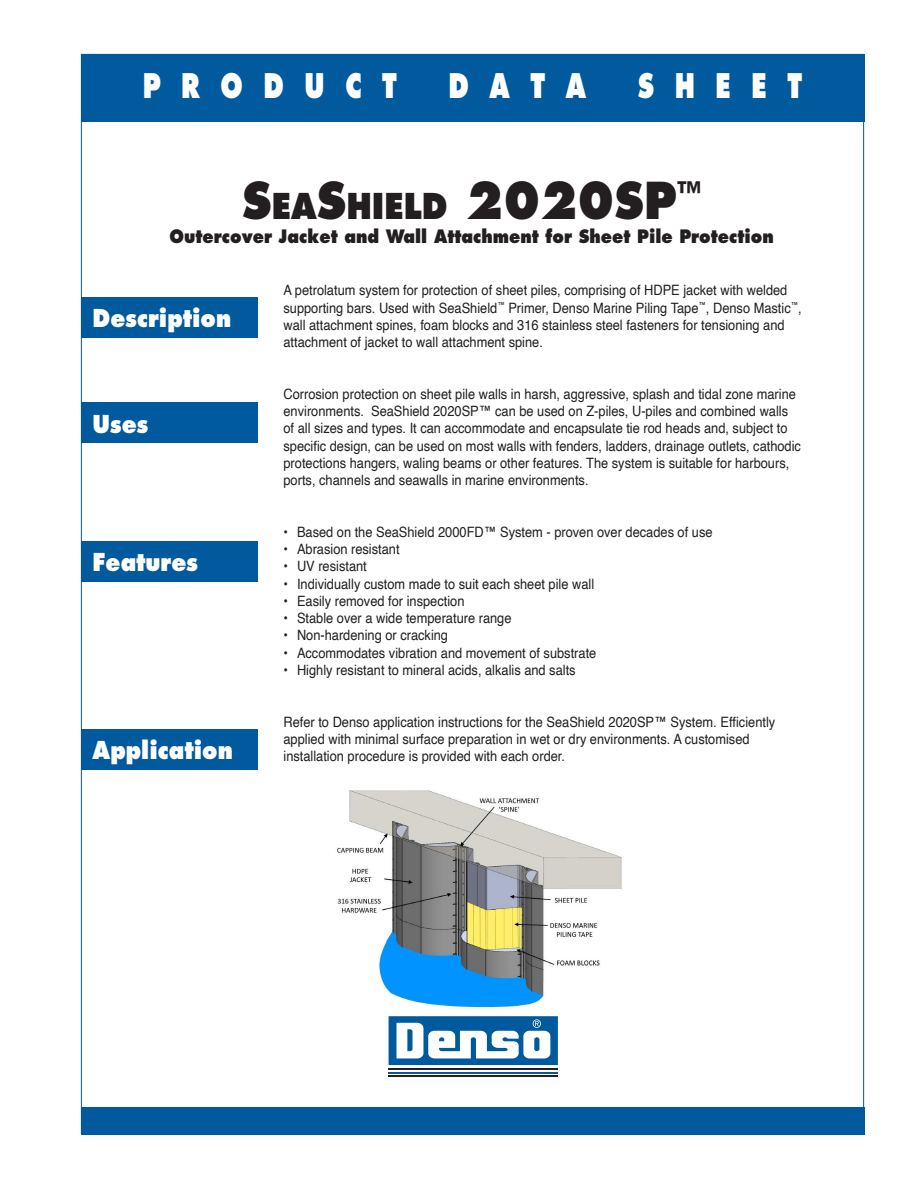
<style>
.page{position:relative;width:918px;height:1188px;background:#fff}
.page>*{position:absolute;margin:0;border:0;box-sizing:border-box;transform-origin:0 0}
.t1{font:800 49.5px "Futura";color:#231f20;scale:.9 1}
.t2{font:800 33px "Futura";color:#fff;scale:.75 1}
.t3{font:800 24px "Futura";color:#fff;scale:.9 1}
.t4{font:800 18px "Futura";color:#231f20;scale:.9 1}
.t5{font:14.25px/17.2px "Helvetica";color:#231f20;scale:.9 1}
.s1{font-size:34.65px}
</style>
<div class="page">
<div style="left:81px;top:54px;width:783px;height:67px;background:#015a9d"></div>
<div style="left:81px;top:1107px;width:783px;height:27px;background:#015a9d"></div>
<div style="left:387px;top:1014px;width:173px;height:65px;background:linear-gradient(to right,#fff,#fff)"></div>
<hr style="left:389px;top:1068px;width:169px;height:2px;background:#231f20">
<hr style="left:389px;top:1072px;width:169px;height:1px;background:#015a9d">
<hr style="left:389px;top:1075px;width:169px;height:2px;background:#231f20">
<svg style="left:389px;top:1016px;width:169px;height:49px"></svg>
<div style="left:81px;top:297px;width:176px;height:41px;background:#015a9d"></div>
<div style="left:81px;top:402px;width:176px;height:41px;background:#015a9d"></div>
<div style="left:81px;top:541px;width:176px;height:40px;background:#015a9d"></div>
<div style="left:81px;top:729px;width:176px;height:41px;background:#015a9d"></div>
<img style="left:337px;top:790px;width:285px;height:220px">
<h2 class="t2" style="left:143px;top:67px;width:341px">P R O D U C T</h2>
<h2 class="t2" style="left:448px;top:67px;width:185px">D A T A</h2>
<h2 class="t2" style="left:638px;top:67px;width:221px">S H E E T</h2>
<h1 class="t1" style="left:242px;top:173px;width:512px">S<span class="s1">EA</span>S<span class="s1">HIELD</span> 2020SP<sup>™</sup></h1>
<p class="t4" style="left:170px;top:229px;width:673px">Outercover Jacket and Wall Attachment for Sheet Pile Protection</p>
<h3 class="t3" style="left:93px;top:307px;width:156px">Description</h3>
<h3 class="t3" style="left:93px;top:413px;width:63px">Uses</h3>
<h3 class="t3" style="left:93px;top:551px;width:119px">Features</h3>
<h3 class="t3" style="left:93px;top:740px;width:157px">Application</h3>
<p class="t5" style="left:284px;top:283px;width:577px">A petrolatum system for protection of sheet piles, comprising of HDPE jacket with welded supporting bars. Used with SeaShield<sup>™</sup> Primer, Denso Marine Piling Tape<sup>™</sup>, Denso Mastic<sup>™</sup>, wall attachment spines, foam blocks and 316 stainless steel fasteners for tensioning and attachment of jacket to wall attachment spine.</p>
<p class="t5" style="left:284px;top:387px;width:577px">Corrosion protection on sheet pile walls in harsh, aggressive, splash and tidal zone marine environments. SeaShield 2020SP™ can be used on Z-piles, U-piles and combined walls of all sizes and types. It can accommodate and encapsulate tie rod heads and, subject to specific design, can be used on most walls with fenders, ladders, drainage outlets, cathodic protections hangers, waling beams or other features. The system is suitable for harbours, ports, channels and seawalls in marine environments.</p>
<p class="t5" style="left:284px;top:525px;width:478px">• Based on the SeaShield 2000FD™ System - proven over decades of use</p>
<p class="t5" style="left:284px;top:542px;width:131px">• Abrasion resistant</p>
<p class="t5" style="left:284px;top:559px;width:94px">• UV resistant</p>
<p class="t5" style="left:284px;top:576px;width:347px">• Individually custom made to suit each sheet pile wall</p>
<p class="t5" style="left:284px;top:594px;width:203px">• Easily removed for inspection</p>
<p class="t5" style="left:284px;top:611px;width:255px">• Stable over a wide temperature range</p>
<p class="t5" style="left:284px;top:628px;width:184px">• Non-hardening or cracking</p>
<p class="t5" style="left:284px;top:645px;width:349px">• Accommodates vibration and movement of substrate</p>
<p class="t5" style="left:284px;top:663px;width:326px">• Highly resistant to mineral acids, alkalis and salts</p>
<p class="t5" style="left:284px;top:713px;width:548px">Refer to Denso application instructions for the SeaShield 2020SP™ System. Efficiently applied with minimal surface preparation in wet or dry environments. A customised installation procedure is provided with each order.</p>
</div>
